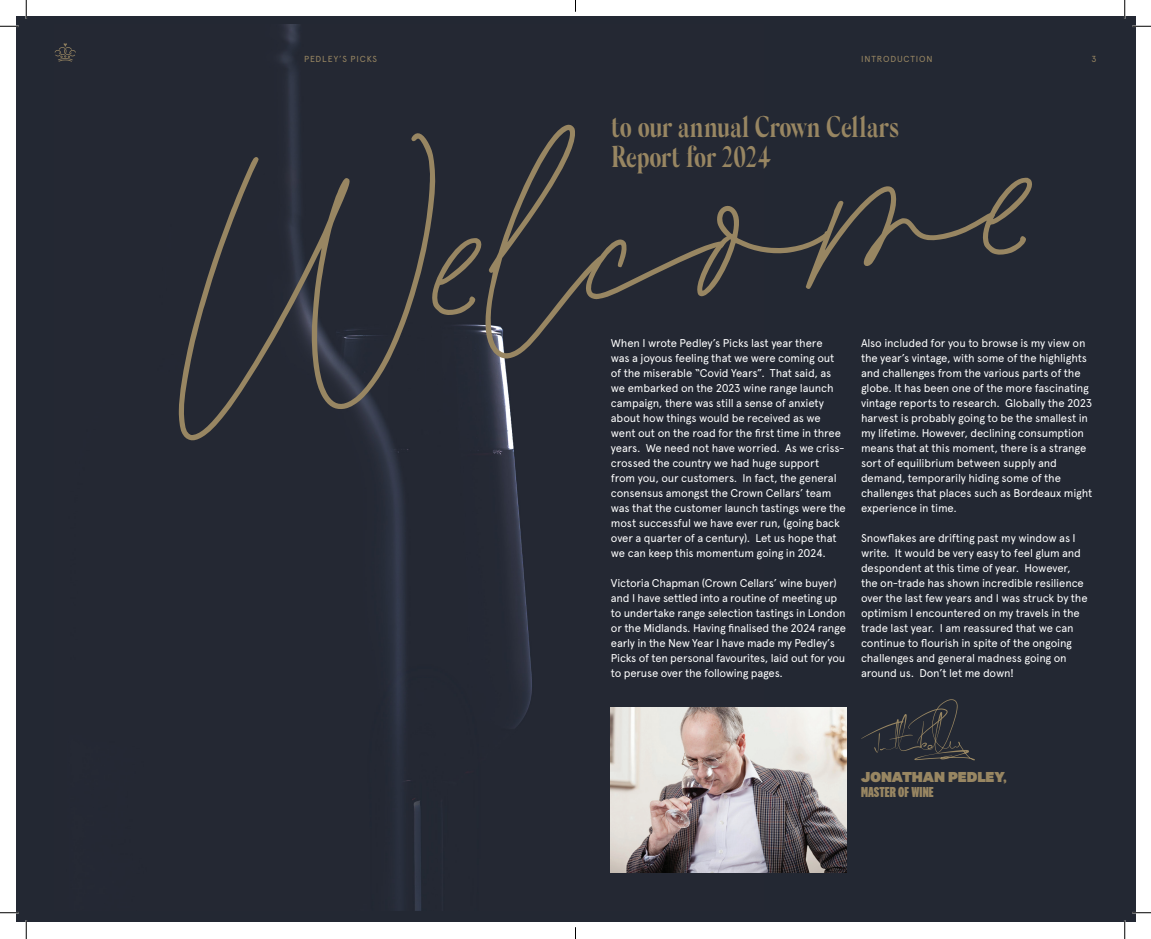
<style>
.page{position:relative;width:1151px;height:939px;background:#fff}
.page>*{position:absolute;margin:0;border:0;box-sizing:border-box;transform-origin:0 0}
.t1{font:292.5px "Blueberryand Lemonade";color:#988662}
.t2{font:600 30px/30px "Silk Serif Condensed";letter-spacing:-.025em;color:#988662}
.t3{font:900 15px/15px "National 2";letter-spacing:-.005em;color:#988662}
.t4{font:11.25px/15px "Apercu";letter-spacing:-.015em;color:#fff}
.t5{font:8.75px "Apercu";letter-spacing:.095em;color:#988662}
.s1{font-family:"National 2 Compressed";font-weight:800}
</style>
<div class="page">
<div style="left:16px;top:16px;width:1119px;height:905px;background:#232833"></div>
<img style="left:280px;top:24px;width:483px;height:886px">
<svg style="left:55px;top:43px;width:21px;height:19px"></svg>
<svg style="left:861px;top:699px;width:114px;height:61px"></svg>
<img style="left:611px;top:707px;width:235px;height:165px">
<svg style="left:0;top:25px;width:19px;height:2px"></svg>
<svg style="left:1132px;top:25px;width:19px;height:2px"></svg>
<svg style="left:0;top:911px;width:19px;height:2px"></svg>
<svg style="left:1132px;top:911px;width:19px;height:2px"></svg>
<svg style="left:25px;top:0;width:2px;height:19px"></svg>
<svg style="left:25px;top:920px;width:2px;height:18px"></svg>
<svg style="left:1124px;top:0;width:1px;height:19px"></svg>
<svg style="left:1124px;top:920px;width:1px;height:18px"></svg>
<p class="t5" style="left:304px;top:53px;width:75px">PEDLEY’S PICKS</p>
<p class="t5" style="left:861px;top:53px;width:73px">INTRODUCTION</p>
<p class="t5" style="left:1091px;top:53px;width:7px">3</p>
<p class="t2" style="left:611px;top:113px;width:290px">to our annual Crown Cellars<br>Report for 2024</p>
<p class="t1" style="left:154px;top:60px;width:872px;rotate:-6deg">Welcome</p>
<p class="t4" style="left:611px;top:335px;width:237px">When I wrote Pedley’s Picks last year there<br>was a joyous feeling that we were coming out of the miserable “Covid Years”. That said, as we embarked on the 2023 wine range launch campaign, there was still a sense of anxiety about how things would be received as we went out on the road for the first time in three years. We need not have worried. As we criss&shy;crossed the country we had huge support from you, our customers. In fact, the general consensus amongst the Crown Cellars’ team was that the customer launch tastings were the most successful we have ever run, (going back over a quarter of a century). Let us hope that we can keep this momentum going in 2024.</p>
<p class="t4" style="left:611px;top:575px;width:237px">Victoria Chapman (Crown Cellars’ wine buyer) and I have settled into a routine of meeting up to undertake range selection tastings in London or the Midlands. Having finalised the 2024 range early in the New Year I have made my Pedley’s Picks of ten personal favourites, laid out for you to peruse over the following pages.</p>
<p class="t4" style="left:861px;top:335px;width:233px">Also included for you to browse is my view on the year’s vintage, with some of the highlights and challenges from the various parts of the globe. It has been one of the more fascinating vintage reports to research. Globally the 2023 harvest is probably going to be the smallest in my lifetime. However, declining consumption means that at this moment, there is a strange sort of equilibrium between supply and demand, temporarily hiding some of the challenges that places such as Bordeaux might experience in time.</p>
<p class="t4" style="left:861px;top:530px;width:228px">Snowflakes are drifting past my window as I write. It would be very easy to feel glum and despondent at this time of year. However, the on-trade has shown incredible resilience over the last few years and I was struck by the optimism I encountered on my travels in the trade last year. I am reassured that we can continue to flourish in spite of the ongoing challenges and general madness going on around us. Don’t let me down!</p>
<p class="t3" style="left:861px;top:769px;width:147px">JONATHAN PEDLEY<span class="s1">,<br>MASTER OF WINE</span></p>
</div>
